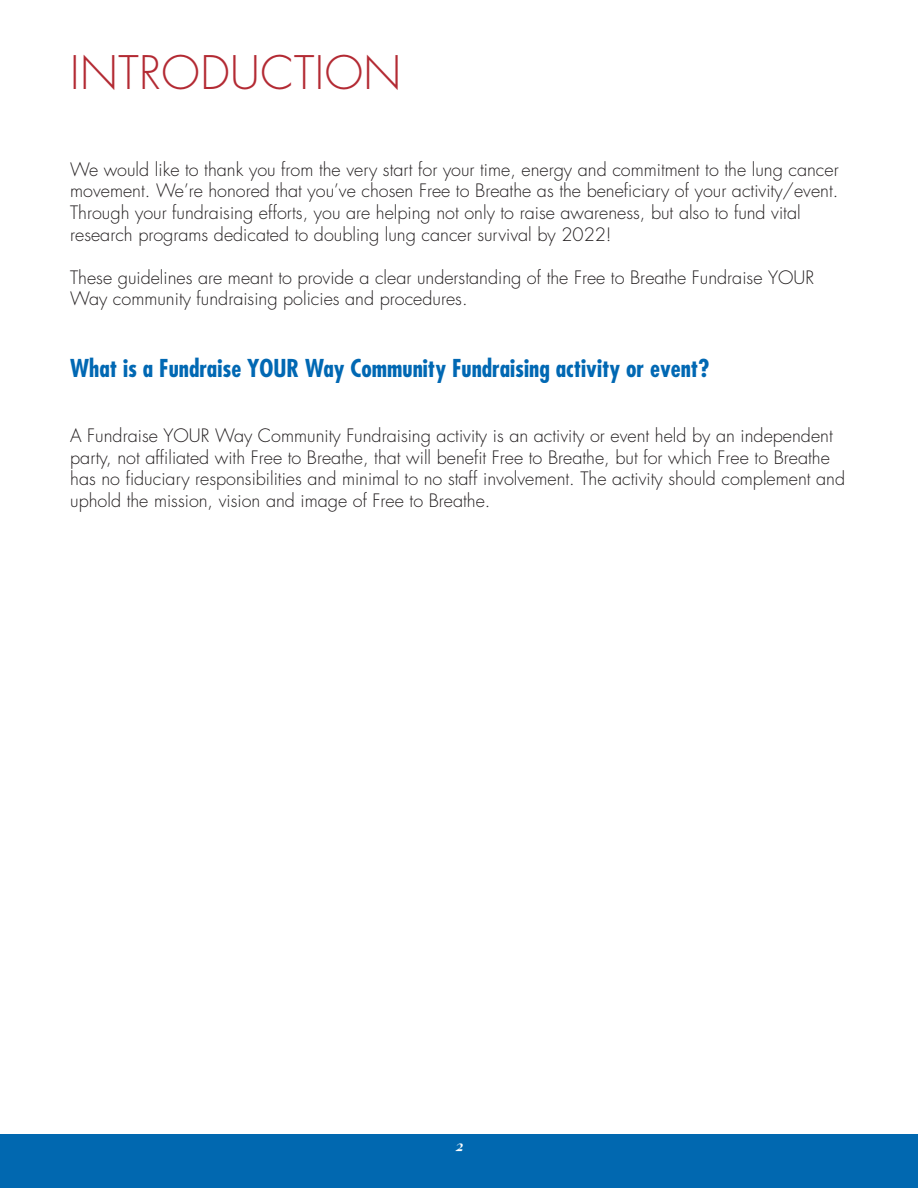
<style>
.page{position:relative;width:918px;height:1188px;background:#fff}
.page>*{position:absolute;margin:0;border:0;box-sizing:border-box;transform-origin:0 0}
.t1{font:300 45px "Futura";letter-spacing:.01em;color:#b32a33}
.t2{font:700 condensed 24px "Futura";color:#0168b3}
.t3{font:19.5px "Sail";color:#fff}
.t4{font:300 18px/21.6px "Futura";color:#231f20}
</style>
<div class="page">
<div style="left:0;top:1134px;width:918px;height:54px;background:#0168b0"></div>
<p class="t1" style="left:70px;top:43px;width:333px">INTRODUCTION</p>
<p class="t4" style="left:70px;top:159px;width:770px">We would like to thank you from the very start for your time, energy and commitment to the lung cancer movement. We’re honored that you’ve chosen Free to Breathe as the beneficiary of your activity/event.<br>Through your fundraising efforts, you are helping not only to raise awareness, but also to fund vital research programs dedicated to doubling lung cancer survival by 2022!</p>
<p class="t4" style="left:70px;top:267px;width:746px">These guidelines are meant to provide a clear understanding of the Free to Breathe Fundraise YOUR<br>Way community fundraising policies and procedures.</p>
<p class="t2" style="left:70px;top:353px;width:641px">What is a Fundraise YOUR Way Community Fundraising activity or event?</p>
<p class="t4" style="left:70px;top:425px;width:777px">A Fundraise YOUR Way Community Fundraising activity is an activity or event held by an independent party, not affiliated with Free to Breathe, that will benefit Free to Breathe, but for which Free to Breathe has no fiduciary responsibilities and minimal to no staff involvement. The activity should complement and uphold the mission, vision and image of Free to Breathe.</p>
<p class="t3" style="left:455px;top:1134px;width:9px">2</p>
</div>
